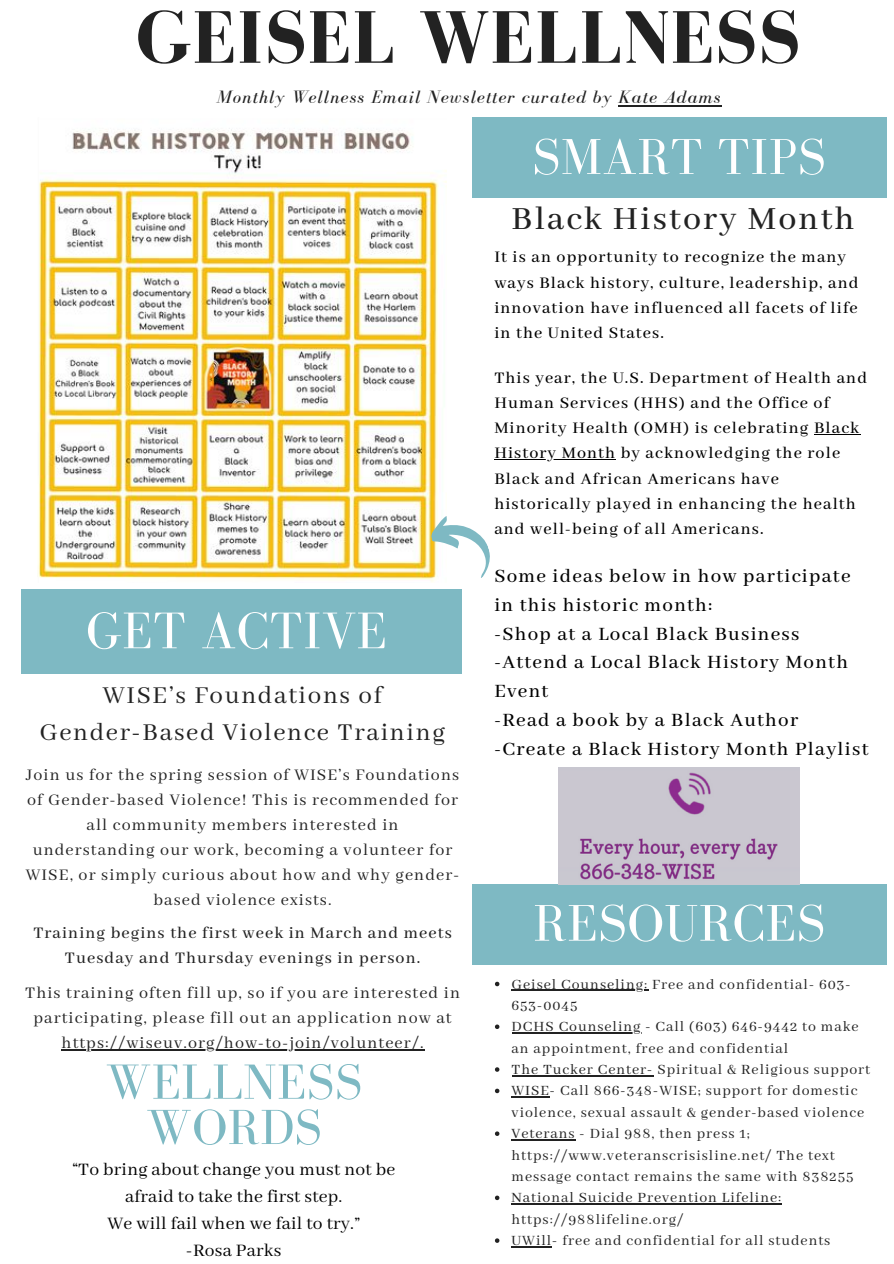
<style>
.page{position:relative;width:894px;height:1264px;background:#fff}
.page>*{position:absolute;margin:0;border:0;box-sizing:border-box;transform-origin:0 0}
.t1{font:700 76.35px "Bodoni FLF";letter-spacing:.01em;color:#222}
.t2{font:52.95px "Bodoni FLF";letter-spacing:.01em;color:#fff}
.t3{font:51.75px "Bodoni FLF";letter-spacing:.01em;color:#fff}
.t4{font:50.7px/45.3px "Bodoni FLF";letter-spacing:.01em;color:#7eb9c3;text-align:center}
.t5{font:500 36px "Abhaya Libre";letter-spacing:.06em;color:#222}
.t6{font:27px/37.5px "Abhaya Libre";letter-spacing:.06em;color:#222;text-align:center}
.t7{font:500 21px/28.8px "Abhaya Libre";letter-spacing:.06em;color:#000}
.t8{font:19.5px/27px "Abhaya Libre";letter-spacing:.01em;color:#000;text-align:center}
.t9{font:italic 18.45px "Bodoni FLF";letter-spacing:.06em;color:#222}
.t10{font:500 18px/25px "Abhaya Libre";letter-spacing:.06em;color:#000}
.t11{font:18px/25px "Abhaya Libre";letter-spacing:.06em;color:#222;text-align:center}
.t12{font:500 18px/25px "Abhaya Libre";letter-spacing:.06em;color:#222;text-align:center}
.t13{font:15.75px/21.3px "Abhaya Libre";letter-spacing:.06em;color:#222}
</style>
<div class="page">
<div style="left:21px;top:589px;width:440px;height:84px;background:#7eb9c3"></div>
<div style="left:471px;top:884px;width:414px;height:80px;background:#7eb9c3"></div>
<div style="left:471px;top:118px;width:414px;height:80px;background:#7eb9c3"></div>
<img style="left:38px;top:128px;width:408px;height:453px">
<svg style="left:426px;top:507px;width:64px;height:75px"></svg>
<img style="left:558px;top:767px;width:241px;height:117px">
<svg style="left:495px;top:981px;width:4px;height:5px"></svg>
<hr style="left:511px;top:989px;width:133px;height:1px;background:#222">
<svg style="left:495px;top:1024px;width:4px;height:5px"></svg>
<hr style="left:511px;top:1032px;width:130px;height:1px;background:#222">
<svg style="left:495px;top:1067px;width:4px;height:4px"></svg>
<hr style="left:511px;top:1075px;width:142px;height:1px;background:#222">
<svg style="left:495px;top:1088px;width:4px;height:5px"></svg>
<hr style="left:511px;top:1096px;width:39px;height:1px;background:#222">
<svg style="left:495px;top:1131px;width:4px;height:4px"></svg>
<hr style="left:511px;top:1139px;width:64px;height:1px;background:#222">
<svg style="left:495px;top:1195px;width:4px;height:5px"></svg>
<hr style="left:511px;top:1203px;width:271px;height:1px;background:#222">
<svg style="left:495px;top:1238px;width:4px;height:4px"></svg>
<hr style="left:511px;top:1246px;width:41px;height:1px;background:#222">
<svg style="left:618px;top:105px;width:13px;height:2px"></svg>
<hr style="left:631px;top:105px;width:90px;height:2px;background:#222">
<hr style="left:61px;top:1049px;width:363px;height:1px;background:#222">
<hr style="left:813px;top:434px;width:46px;height:1px;background:#000">
<hr style="left:494px;top:459px;width:122px;height:1px;background:#000">
<p class="t1" style="left:136px;top:-4px;width:665px">GEISEL WELLNESS</p>
<p class="t9" style="left:217px;top:87px;width:505px">Monthly Wellness Email Newsletter curated by Kate Adams</p>
<h6 class="t3" style="left:532px;top:129px;width:295px">SMART TIPS</h6>
<h3 class="t2" style="left:86px;top:602px;width:302px">GET ACTIVE</h3>
<h2 class="t6" style="left:39px;top:677px;width:407px">WISE’s Foundations of<br>Gender-Based Violence Training</h2>
<p class="t11" style="left:26px;top:762px;width:435px">Join us for the spring session of WISE’s Foundations of Gender-based Violence! This is recommended for all community members interested in understanding our work, becoming a volunteer for WISE, or simply curious about how and why gender&shy;based violence exists.</p>
<p class="t12" style="left:33px;top:920px;width:420px">Training begins the first week in March and meets<br>Tuesday and Thursday evenings in person.</p>
<h2 class="t11" style="left:25px;top:981px;width:436px">This training often fill up, so if you are interested in participating, please fill out an application now at</h2>
<p class="t11" style="left:61px;top:1031px;width:363px">https://wiseuv.org/how-to-join/volunteer/.</p>
<p class="t4" style="left:105px;top:1058px;width:258px">WELLNESS<br>WORDS</p>
<p class="t8" style="left:72px;top:1156px;width:324px">“To bring about change you must not be afraid to take the first step.<br>We will fail when we fail to try.”<br>-Rosa Parks</p>
<p class="t5" style="left:511px;top:199px;width:344px">Black History Month</p>
<p class="t10" style="left:494px;top:245px;width:365px">It is an opportunity to recognize the many ways Black history, culture, leadership, and innovation have influenced all facets of life in the United States.</p>
<p class="t10" style="left:494px;top:366px;width:374px">This year, the U.S. Department of Health and<br>Human Services (HHS) and the Office of<br>Minority Health (OMH) is celebrating Black</p>
<p class="t10" style="left:494px;top:441px;width:363px">History Month by acknowledging the role Black and African Americans have historically played in enhancing the health and well-being of all Americans.</p>
<p class="t7" style="left:494px;top:562px;width:357px">Some ideas below in how participate in this historic month:</p>
<p class="t7" style="left:494px;top:620px;width:375px">-Shop at a Local Black Business -Attend a Local Black History Month<br>Event<br>-Read a book by a Black Author -Create a Black History Month Playlist</p>
<h2 class="t2" style="left:533px;top:894px;width:293px">RESOURCES</h2>
<p class="t13" style="left:511px;top:973px;width:340px">Geisel Counseling: Free and confidential- 603-<br>653-0045</p>
<h2 class="t13" style="left:511px;top:1016px;width:348px">DCHS Counseling - Call (603) 646-9442 to make an appointment, free and confidential</h2>
<h6 class="t13" style="left:511px;top:1059px;width:360px">The Tucker Center- Spiritual &amp; Religious support</h6>
<h6 class="t13" style="left:511px;top:1080px;width:354px">WISE- Call 866-348-WISE; support for domestic violence, sexual assault &amp; gender-based violence</h6>
<h4 class="t13" style="left:511px;top:1123px;width:343px">Veterans - Dial 988, then press 1; https://www.veteranscrisisline.net/ The text message contact remains the same with 838255</h4>
<p class="t13" style="left:511px;top:1187px;width:271px">National Suicide Prevention Lifeline: https://988lifeline.org/</p>
<p class="t13" style="left:511px;top:1230px;width:320px">UWill- free and confidential for all students</p>
</div>
